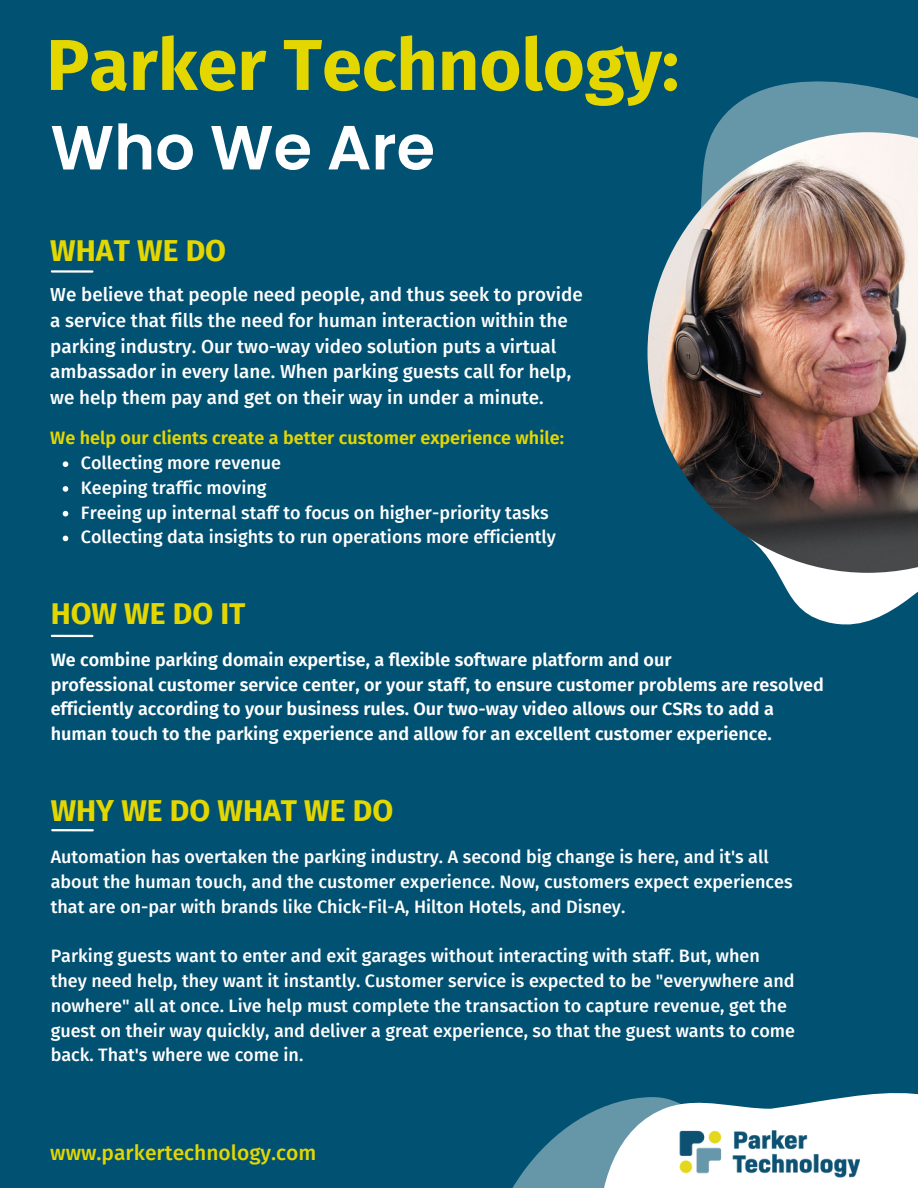
<style>
.page{position:relative;width:918px;height:1188px;background:#005172}
.page>*{position:absolute;margin:0;border:0;box-sizing:border-box;transform-origin:0 0}
.t1{font:700 72px "Fira Sans";color:#e4d700}
.t2{font:600 62.25px "Poppins";color:#fff}
.t3{font:700 30.15px "Fira Sans";color:#e4d700}
.t4{font:500 21px "Fira Sans";color:#e4d700}
.t5{font:500 18.9px/25.8px "Fira Sans";color:#fff}
.t6{font:500 18px/24.8px "Fira Sans";color:#fff}
.t7{font:600 18px/24.8px "Fira Sans";color:#fff}
.t8{font:600 18px "Fira Sans";color:#e4d700}
</style>
<div class="page">
<svg style="left:551px;top:426px;width:6px;height:7px"></svg>
<svg style="left:777px;top:573px;width:141px;height:52px;fill:#fff"></svg>
<svg style="left:647px;top:81px;width:271px;height:285px;fill:#6697a9"></svg>
<svg style="left:512px;top:1093px;width:406px;height:95px;fill:#fff"></svg>
<hr style="left:52px;top:829px;width:41px;height:2px;background:#fff">
<img style="left:648px;top:132px;width:270px;height:441px">
<hr style="left:52px;top:270px;width:40px;height:3px;background:#fff">
<svg style="left:63px;top:461px;width:5px;height:6px"></svg>
<svg style="left:63px;top:486px;width:5px;height:6px"></svg>
<svg style="left:63px;top:511px;width:5px;height:5px"></svg>
<svg style="left:63px;top:536px;width:5px;height:5px"></svg>
<img style="left:678px;top:1125px;width:182px;height:55px">
<hr style="left:52px;top:635px;width:40px;height:2px;background:#fff">
<h1 class="t1" style="left:46px;top:23px;width:634px">Parker Technology:</h1>
<h2 class="t2" style="left:50px;top:104px;width:386px">Who We Are</h2>
<h3 class="t3" style="left:50px;top:233px;width:177px">WHAT WE DO</h3>
<p class="t5" style="left:50px;top:282px;width:534px">We believe that people need people, and thus seek to provide a service that fills the need for human interaction within the parking industry. Our two-way video solution puts a virtual ambassador in every lane. When parking guests call for help, we help them pay and get on their way in under a minute.</p>
<p class="t8" style="left:50px;top:428px;width:515px">We help our clients create a better customer experience while:</p>
<p class="t6" style="left:81px;top:451px;width:477px">Collecting more revenue<br>Keeping traffic moving<br>Freeing up internal staff to focus on higher-priority tasks Collecting data insights to run operations more efficiently</p>
<h3 class="t3" style="left:51px;top:596px;width:196px">HOW WE DO IT</h3>
<p class="t7" style="left:51px;top:647px;width:775px">We combine parking domain expertise, a flexible software platform and our<br>professional customer service center, or your staff, to ensure customer problems are resolved efficiently according to your business rules. Our two-way video allows our CSRs to add a human touch to the parking experience and allow for an excellent customer experience.</p>
<h3 class="t3" style="left:51px;top:793px;width:344px">WHY WE DO WHAT WE DO</h3>
<p class="t6" style="left:51px;top:845px;width:744px">Automation has overtaken the parking industry. A second big change is here, and it's all about the human touch, and the customer experience. Now, customers expect experiences that are on-par with brands like Chick-Fil-A, Hilton Hotels, and Disney.</p>
<p class="t6" style="left:51px;top:944px;width:746px">Parking guests want to enter and exit garages without interacting with staff. But, when they need help, they want it instantly. Customer service is expected to be "everywhere and nowhere" all at once. Live help must complete the transaction to capture revenue, get the guest on their way quickly, and deliver a great experience, so that the guest wants to come back. That's where we come in.</p>
<p class="t4" style="left:50px;top:1140px;width:268px">www.parkertechnology.com</p>
</div>
